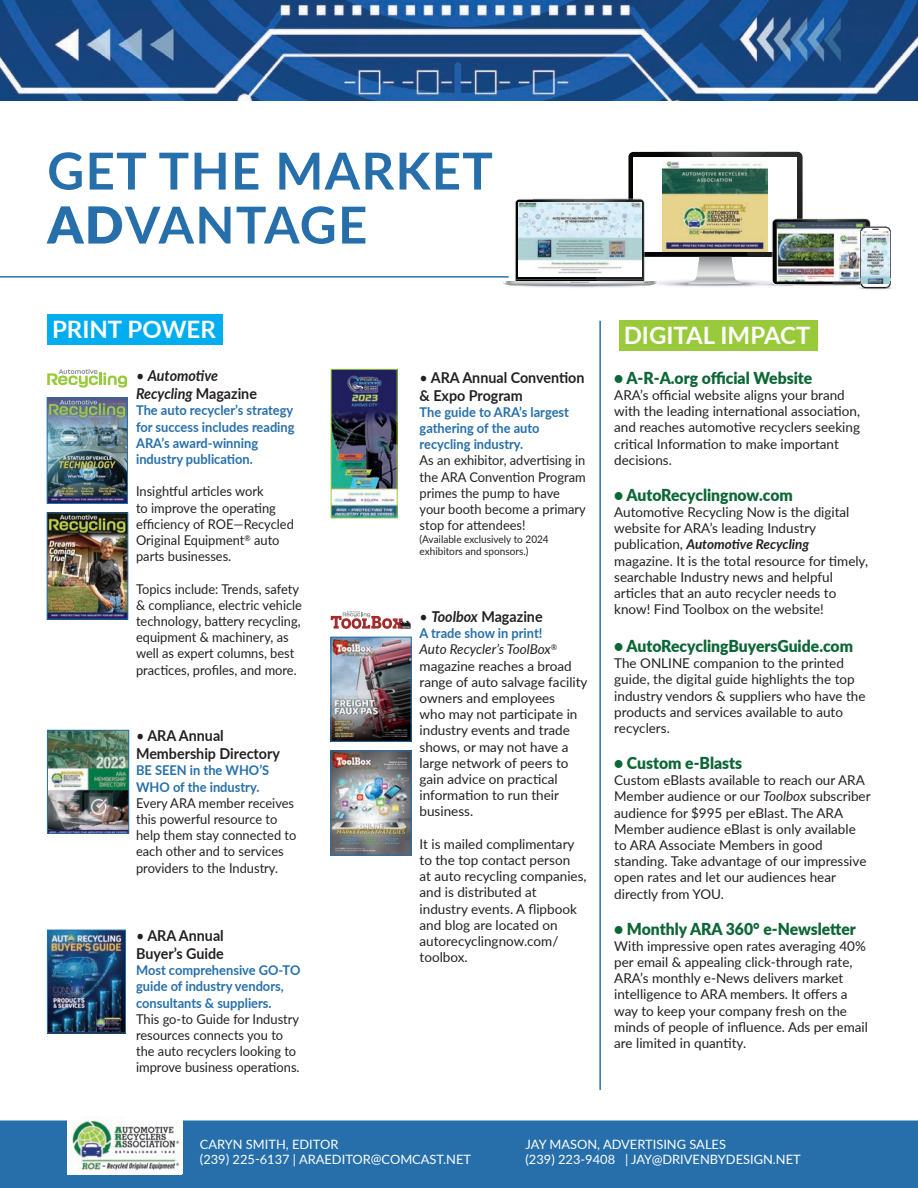
<style>
.page{position:relative;width:918px;height:1188px;background:#fff}
.page>*{position:absolute;margin:0;border:0;box-sizing:border-box;transform-origin:0 0}
.t1{font:700 51px/54px "Lato";letter-spacing:.025em;color:#266faa}
.t2{font:700 24px "Lato";color:#fff}
.t3{font:900 16.5px "Lato";color:#0c6635;scale:.95 1}
.t4{font:700 15px/18px "Lato";color:#231f20;scale:.95 1}
.t5{font:italic 700 15px/18px "Lato";color:#231f20;scale:.95 1}
.t6{font:13.5px/16.2px "Lato";color:#231f20}
.t7{font:13.5px/16.2px "Lato";color:#231f20;scale:.95 1}
.t8{font:700 13.5px/16.2px "Lato";color:#266faa;scale:.95 1}
.t9{font:12.9px/15.5px "Lato";color:#fff}
.t10{font:10.5px/12.6px "Lato";color:#231f20;scale:.95 1}
.t11{font:700 2.7px "Uni Neue";color:#fff}
.s1{font-weight:900}
.s2{font-weight:400;font-style:normal}
.s3{font-style:normal}
.s4{font-weight:400}
.s5{font-style:italic}
.s6{font-weight:700;color:#266faa}
.s7{font-weight:700;font-style:italic}
</style>
<div class="page">
<div style="left:0;top:1120px;width:918px;height:68px;background:#266faa"></div>
<img style="left:68px;top:1117px;width:114px;height:57px">
<div style="left:628px;top:152px;width:174px;height:105px;background:#040503;border-radius:5px"></div>
<img style="left:657px;top:281px;width:6px;height:4px">
<div style="left:634px;top:157px;width:163px;height:95px;background:#fff"></div>
<img style="left:635px;top:283px;width:24px;height:4px">
<svg style="left:503px;top:199px;width:154px;height:86px"></svg>
<img style="left:858px;top:288px;width:35px;height:2px">
<img style="left:49px;top:732px;width:78px;height:99px">
<div style="left:47px;top:730px;width:82px;height:103px;border:1px solid #266faa"></div>
<img style="left:49px;top:399px;width:77px;height:103px">
<div style="left:47px;top:397px;width:81px;height:107px;border:1px solid #266faa"></div>
<img style="left:333px;top:639px;width:76px;height:101px">
<div style="left:331px;top:637px;width:80px;height:105px;border:1px solid #266faa"></div>
<img style="left:333px;top:753px;width:76px;height:100px">
<div style="left:331px;top:751px;width:80px;height:104px;border:1px solid #266faa"></div>
<img style="left:49px;top:515px;width:77px;height:102px">
<div style="left:47px;top:513px;width:81px;height:106px;border:1px solid #266faa"></div>
<img style="left:49px;top:932px;width:75px;height:99px">
<div style="left:47px;top:930px;width:79px;height:103px;border:1px solid #266faa"></div>
<img style="left:333px;top:371px;width:63px;height:145px">
<div style="left:331px;top:369px;width:67px;height:149px;border:1px solid #99ca3b"></div>
<hr style="left:599px;top:321px;width:2px;height:769px;background:#266faa">
<img style="left:0;top:0;width:918px;height:101px">
<hr style="left:0;top:276px;width:509px;height:2px;background:#266faa">
<img style="left:518px;top:202px;width:123px;height:72px">
<div style="left:47px;top:314px;width:176px;height:31px;background:#00aeef"></div>
<div style="left:619px;top:320px;width:198px;height:31px;background:#99ca3b"></div>
<svg style="left:47px;top:369px;width:80px;height:19px"></svg>
<img style="left:663px;top:152px;width:229px;height:136px">
<img style="left:862px;top:231px;width:27px;height:53px">
<svg style="left:331px;top:611px;width:80px;height:18px"></svg>
<h1 class="t1" style="left:47px;top:142px;width:447px">GET THE MARKET<br><span class="s1">AD</span>VANTAGE</h1>
<h2 class="t2" style="left:52px;top:312px;width:165px">PRINT POWER</h2>
<h2 class="t2" style="left:624px;top:318px;width:188px">DIGITAL IMPACT</h2>
<p class="t5" style="left:136px;top:366px;width:129px"><span class="s2">•</span> Automotive<br>Recycling <span class="s3">Magazine</span></p>
<p class="t8" style="left:136px;top:402px;width:168px">The auto recycler’s strategy for success includes reading<br>ARA’s award-winning industry publication.</p>
<p class="t7" style="left:136px;top:483px;width:168px">Insightful articles work<br>to improve the operating efficiency of ROE—Recycled<br>Original Equipment<sup>®</sup> auto parts businesses.</p>
<p class="t7" style="left:136px;top:580px;width:176px">Topics include: Trends, safety &amp; compliance, electric vehicle technology, battery recycling, equipment &amp; machinery, as well as expert columns, best practices, profiles, and more.</p>
<p class="t4" style="left:136px;top:726px;width:153px"><span class="s4">•</span> ARA Annual<br>Membership Directory</p>
<p class="t8" style="left:136px;top:762px;width:142px">BE SEEN in the WHO’S<br>WHO of the industry.</p>
<p class="t7" style="left:136px;top:794px;width:170px">Every ARA member receives this powerful resource to help them stay connected to each other and to services providers to the Industry.</p>
<p class="t4" style="left:136px;top:926px;width:94px"><span class="s4">•</span> ARA Annual<br>Buyer’s Guide</p>
<p class="t8" style="left:136px;top:962px;width:174px">Most comprehensive GO-TO guide of industry vendors, consultants &amp; suppliers.</p>
<p class="t7" style="left:136px;top:1010px;width:174px">This go-to Guide for Industry resources connects you to the auto recyclers looking to improve business operations.</p>
<p class="t4" style="left:420px;top:367px;width:175px"><span class="s4">•</span> ARA Annual Convention &amp; Expo Program</p>
<p class="t8" style="left:420px;top:403px;width:159px">The guide to ARA’s largest gathering of the auto recycling industry.</p>
<p class="t7" style="left:420px;top:452px;width:177px">As an exhibitor, advertising in the ARA Convention Program primes the pump to have your booth become a primary stop for attendees!</p>
<p class="t10" style="left:420px;top:532px;width:137px">(Available exclusively to 2024 exhibitors and sponsors.)</p>
<p class="t11" style="left:403px;top:625px;width:9px">Edition</p>
<p class="t4" style="left:420px;top:607px;width:131px"><span class="s4">•</span> <span class="s5">Toolbox</span> Magazine</p>
<p class="t6" style="left:420px;top:625px;width:169px"><span class="s6">A trade show in print!<br></span><span class="s5">Auto Recycler’s ToolBox</span><sup>® </sup>magazine reaches a broad range of auto salvage facility owners and employees<br>who may not participate in industry events and trade shows, or may not have a large network of peers to gain advice on practical information to run their business.</p>
<p class="t6" style="left:420px;top:835px;width:169px">It is mailed complimentary to the top contact person<br>at auto recycling companies, and is distributed at industry events. A flipbook and blog are located on autorecyclingnow.com/ toolbox.</p>
<p class="t3" style="left:614px;top:365px;width:210px">• A-R-A.org official Website</p>
<p class="t6" style="left:614px;top:386px;width:247px">ARA’s official website aligns your brand with the leading international association, and reaches automotive recyclers seeking critical Information to make important decisions.</p>
<p class="t3" style="left:614px;top:482px;width:190px">• AutoRecyclingnow.com</p>
<p class="t6" style="left:614px;top:503px;width:255px">Automotive Recycling Now is the digital website for ARA’s leading Industry publication, <span class="s7">Automotive Recycling </span>magazine. It is the total resource for timely, searchable Industry news and helpful articles that an auto recycler needs to know! Find Toolbox on the website!</p>
<p class="t3" style="left:614px;top:633px;width:253px">• AutoRecyclingBuyersGuide.com</p>
<p class="t6" style="left:614px;top:655px;width:253px">The ONLINE companion to the printed guide, the digital guide highlights the top industry vendors &amp; suppliers who have the products and services available to auto recyclers.</p>
<p class="t3" style="left:614px;top:750px;width:136px">• Custom e-Blasts</p>
<p class="t6" style="left:614px;top:772px;width:258px">Custom eBlasts available to reach our ARA Member audience or our <span class="s5">Toolbox</span> subscriber audience for $995 per eBlast. The ARA Member audience eBlast is only available to ARA Associate Members in good standing. Take advantage of our impressive open rates and let our audiences hear directly from YOU.</p>
<p class="t3" style="left:614px;top:916px;width:256px">• Monthly ARA 360° e-Newsletter</p>
<p class="t6" style="left:614px;top:937px;width:255px">With impressive open rates averaging 40% per email &amp; appealing click-through rate, ARA’s monthly e-News delivers market intelligence to ARA members. It offers a way to keep your company fresh on the minds of people of influence. Ads per email are limited in quantity.</p>
<p class="t9" style="left:200px;top:1136px;width:273px">CARYN SMITH, EDITOR<br>(239) 225-6137 | ARAEDITOR@COMCAST.NET</p>
<p class="t9" style="left:526px;top:1136px;width:277px">JAY MASON, ADVERTISING SALES<br>(239) 223-9408 | JAY@DRIVENBYDESIGN.NET</p>
</div>
